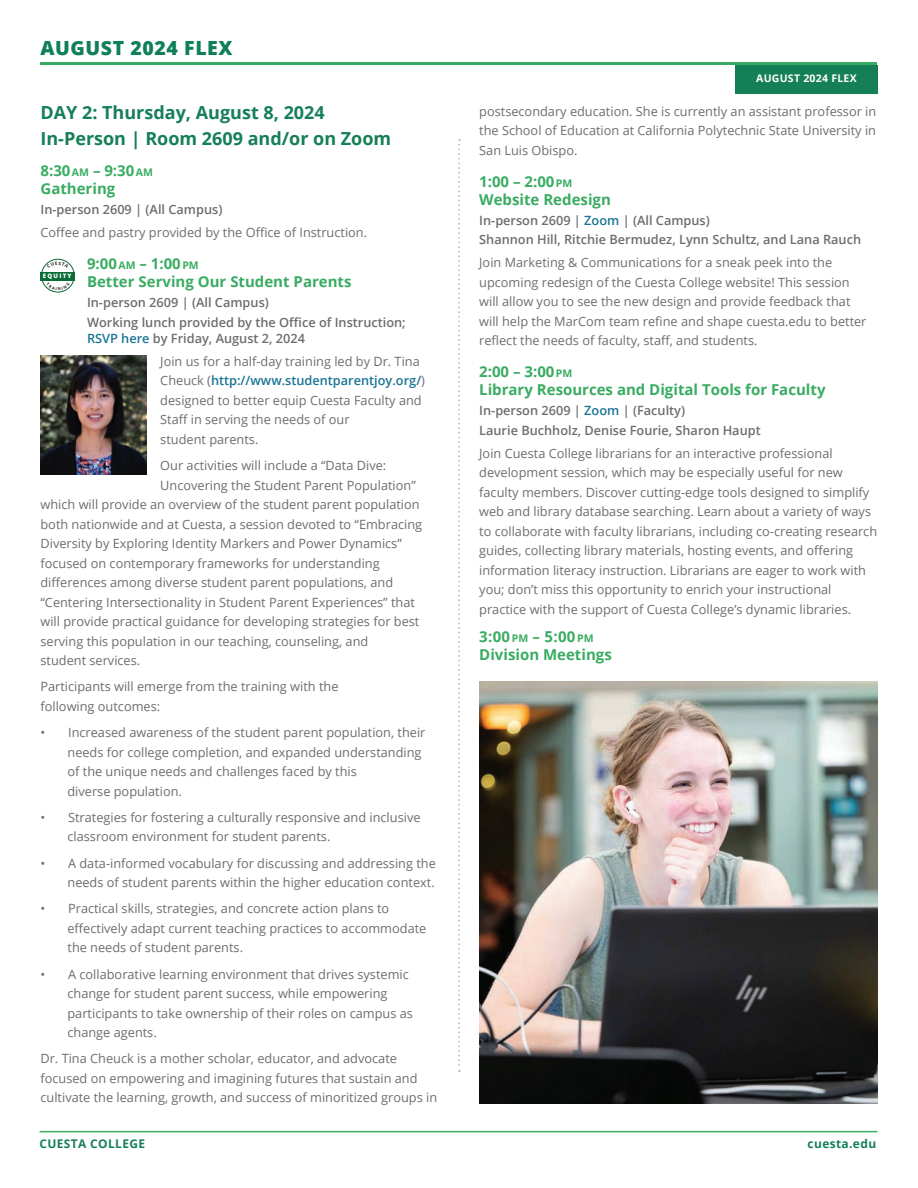
<style>
.page{position:relative;width:918px;height:1188px;background:#fff}
.page>*{position:absolute;margin:0;border:0;box-sizing:border-box;transform-origin:0 0}
.t1{font:800 19.5px "Open Sans";letter-spacing:.03em;color:#0e7f57}
.t2{font:700 18px/25.5px "Open Sans";color:#157f58}
.Session_Name{font:700 15px/18px "Open Sans";color:#3aac62}
.Body{font:12.75px/19.5px "Open Sans";color:#6c6d70}
.Session_Name-2{font:12.75px/19.5px "Open Sans";color:#6c6d70}
.Hosts{font:600 12.75px/16.5px "Open Sans";color:#6c6d70}
.t3{font:700 12px "Open Sans";letter-spacing:.03em;color:#157f58}
.t4{font:700 10.5px "Open Sans";letter-spacing:.025em;color:#fff}
.t5{font:800 6.15px "Open Sans";letter-spacing:.2em;color:#fff}
.s1{font-size:10.5px}
.s2{color:#1b7495}
.s3{font-weight:600;color:#1b7495}
</style>
<div class="page">
<hr style="left:40px;top:1131px;width:838px;height:1px;background:#3aac62">
<div style="left:735px;top:65px;width:143px;height:28px;background:#157f58"></div>
<hr style="left:40px;top:63px;width:838px;height:2px;background:#35ac61">
<svg style="left:458px;top:139px;width:2px;height:933px"></svg>
<div style="left:41px;top:259px;width:34px;height:33px;border:1px solid #0b6c38;border-radius:50%"></div>
<div style="left:40px;top:272px;width:35px;height:8px;background:#0b6c38"></div>
<img style="left:40px;top:356px;width:107px;height:118px">
<img style="left:480px;top:681px;width:398px;height:423px">
<svg style="left:47px;top:261px;width:22px;height:4px"></svg>
<svg style="left:46px;top:286px;width:24px;height:4px"></svg>
<h1 class="t1" style="left:40px;top:34px;width:194px">AUGUST 2024 FLEX</h1>
<p class="t2" style="left:40px;top:100px;width:352px">DAY 2: Thursday, August 8, 2024<br>In-Person | Room 2609 and/or on Zoom</p>
<h3 class="Session_Name" style="left:40px;top:162px;width:114px">8:30 <span class="s1">AM</span> – 9:30 <span class="s1">AM<br></span>Gathering</h3>
<p class="Hosts" style="left:40px;top:201px;width:183px">In-person 2609 | (All Campus)</p>
<p class="Body" style="left:40px;top:222px;width:328px">Coffee and pastry provided by the Office of Instruction.</p>
<h3 class="Session_Name" style="left:87px;top:254px;width:266px">9:00 <span class="s1">AM</span> – 1:00 <span class="s1">PM<br></span>Better Serving Our Student Parents</h3>
<p class="Hosts" style="left:87px;top:294px;width:183px">In-person 2609 | (All Campus)</p>
<p class="Hosts" style="left:87px;top:314px;width:320px">Working lunch provided by the Office of Instruction;<br><span class="s2">RSVP here</span> by Friday, August 2, 2024</p>
<p class="Body" style="left:160px;top:351px;width:266px">Join us for a half-day training led by Dr. Tina Cheuck (<span class="s3">http://www.studentparentjoy.org/</span>) designed to better equip Cuesta Faculty and Staff in serving the needs of our<br>student parents.</p>
<p class="Body" style="left:160px;top:455px;width:228px">Our activities will include a “Data Dive:</p>
<p class="Body" style="left:160px;top:475px;width:257px">Uncovering the Student Parent Population”</p>
<p class="Body" style="left:40px;top:494px;width:381px">which will provide an overview of the student parent population</p>
<p class="Body" style="left:40px;top:514px;width:383px">both nationwide and at Cuesta, a session devoted to “Embracing</p>
<p class="Body" style="left:40px;top:533px;width:363px">Diversity by Exploring Identity Markers and Power Dynamics”</p>
<p class="Body" style="left:40px;top:553px;width:341px">focused on contemporary frameworks for understanding</p>
<p class="Body" style="left:40px;top:572px;width:354px">differences among diverse student parent populations, and</p>
<p class="Body" style="left:40px;top:592px;width:376px">“Centering Intersectionality in Student Parent Experiences” that</p>
<p class="Body" style="left:40px;top:611px;width:380px">will provide practical guidance for developing strategies for best</p>
<p class="Body" style="left:40px;top:631px;width:329px">serving this population in our teaching, counseling, and</p>
<p class="Body" style="left:40px;top:650px;width:101px">student services.</p>
<p class="Body" style="left:40px;top:677px;width:300px">Participants will emerge from the training with the following outcomes:</p>
<p class="Session_Name-2" style="left:68px;top:722px;width:359px;text-indent:-27px">• Increased awareness of the student parent population, their needs for college completion, and expanded understanding of the unique needs and challenges faced by this<br>diverse population.</p>
<p class="Session_Name-2" style="left:68px;top:807px;width:355px;text-indent:-27px">• Strategies for fostering a culturally responsive and inclusive classroom environment for student parents.</p>
<p class="Session_Name-2" style="left:40px;top:853px;width:397px;text-align:right">• A data-informed vocabulary for discussing and addressing the needs of student parents within the higher education context.</p>
<p class="Session_Name-2" style="left:68px;top:899px;width:360px;text-indent:-27px">• Practical skills, strategies, and concrete action plans to effectively adapt current teaching practices to accommodate the needs of student parents.</p>
<p class="Session_Name-2" style="left:68px;top:964px;width:347px;text-indent:-27px">• A collaborative learning environment that drives systemic change for student parent success, while empowering participants to take ownership of their roles on campus as change agents.</p>
<p class="Body" style="left:41px;top:1049px;width:398px">Dr. Tina Cheuck is a mother scholar, educator, and advocate focused on empowering and imagining futures that sustain and cultivate the learning, growth, and success of minoritized groups in</p>
<p class="t5" style="left:43px;top:271px;width:30px">EQUITY</p>
<p class="t4" style="left:756px;top:70px;width:102px">AUGUST 2024 FLEX</p>
<p class="Body" style="left:479px;top:101px;width:399px;text-align:justify">postsecondary education. She is currently an assistant professor in the School of Education at California Polytechnic State University in San Luis Obispo.</p>
<h3 class="Session_Name" style="left:479px;top:172px;width:133px">1:00 – 2:00 <span class="s1">PM<br></span>Website Redesign</h3>
<p class="Hosts" style="left:479px;top:212px;width:232px">In-person 2609 | <span class="s2">Zoom</span> | (All Campus)</p>
<p class="Hosts" style="left:479px;top:231px;width:383px">Shannon Hill, Ritchie Bermudez, Lynn Schultz, and Lana Rauch</p>
<p class="Body" style="left:479px;top:253px;width:389px">Join Marketing &amp; Communications for a sneak peek into the upcoming redesign of the Cuesta College website! This session will allow you to see the new design and provide feedback that will help the MarCom team refine and shape cuesta.edu to better reflect the needs of faculty, staff, and students.</p>
<h3 class="Session_Name" style="left:479px;top:363px;width:348px">2:00 – 3:00 <span class="s1">PM<br></span>Library Resources and Digital Tools for Faculty</h3>
<p class="Hosts" style="left:479px;top:402px;width:207px">In-person 2609 | <span class="s2">Zoom</span> | (Faculty)</p>
<p class="Hosts" style="left:479px;top:422px;width:283px">Laurie Buchholz, Denise Fourie, Sharon Haupt</p>
<h3 class="Session_Name-2" style="left:479px;top:443px;width:399px">Join Cuesta College librarians for an interactive professional development session, which may be especially useful for new faculty members. Discover cutting-edge tools designed to simplify web and library database searching. Learn about a variety of ways to collaborate with faculty librarians, including co-creating research guides, collecting library materials, hosting events, and offering information literacy instruction. Librarians are eager to work with you; don’t miss this opportunity to enrich your instructional practice with the support of Cuesta College’s dynamic libraries.</h3>
<h3 class="Session_Name" style="left:479px;top:628px;width:134px">3:00 <span class="s1">PM</span> – 5:00 <span class="s1">PM<br></span>Division Meetings</h3>
<p class="t3" style="left:40px;top:1135px;width:107px">CUESTA COLLEGE</p>
<p class="t3" style="left:808px;top:1135px;width:70px">cuesta.edu</p>
</div>
